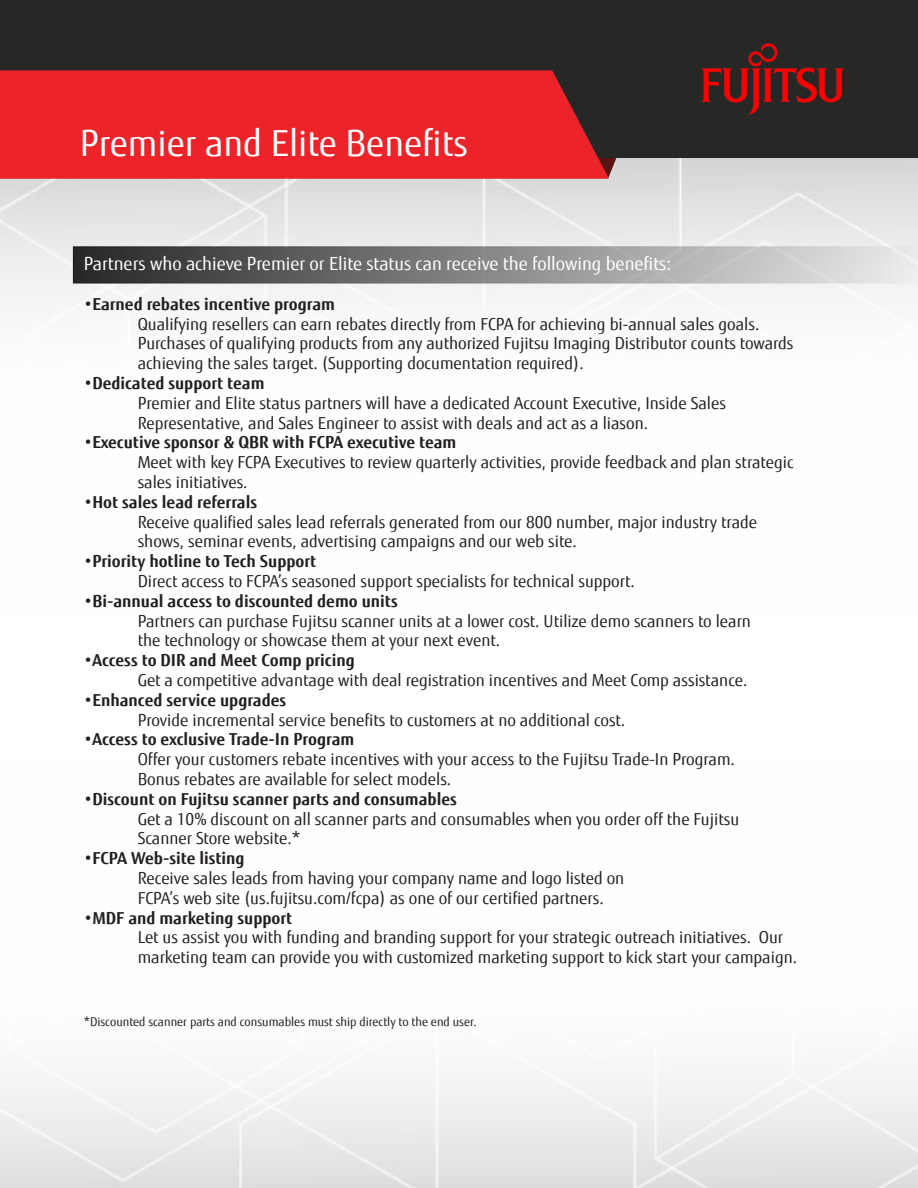
<style>
.page{position:relative;width:918px;height:1188px;background:#fff}
.page>*{position:absolute;margin:0;border:0;box-sizing:border-box;transform-origin:0 0}
.t1{font:36px "Fujitsu Sans";color:#fff}
.t2{font:18px "Fujitsu Sans";color:#fff}
.t3{font:16.5px/19.8px "Fujitsu Sans";color:#231f20}
.t4{font:700 16.5px "Fujitsu Sans";color:#231f20}
.t5{font:12px "Fujitsu Sans";color:#231f20}
.s1{font-weight:400}
</style>
<div class="page">
<svg style="left:73px;top:246px;width:845px;height:38px;background:#8b8b8a"></svg>
<div style="left:0;top:0;width:918px;height:158px;background:#272725"></div>
<img style="left:701px;top:43px;width:143px;height:72px">
<div style="left:0;top:70px;width:609px;height:109px;background:#ec2329"></div>
<p class="t1" style="left:80px;top:121px;width:390px">Premier and Elite Benefits</p>
<p class="t2" style="left:84px;top:253px;width:589px">Partners who achieve Premier or Elite status can receive the following benefits:</p>
<p class="t4" style="left:84px;top:293px;width:253px"><span class="s1">•</span>Earned rebates incentive program</p>
<p class="t3" style="left:138px;top:314px;width:657px">Qualifying resellers can earn rebates directly from FCPA for achieving bi-annual sales goals.<br>Purchases of qualifying products from any authorized Fujitsu Imaging Distributor counts towards achieving the sales target. (Supporting documentation required).</p>
<p class="t4" style="left:84px;top:372px;width:182px"><span class="s1">•</span>Dedicated support team</p>
<p class="t3" style="left:138px;top:393px;width:590px">Premier and Elite status partners will have a dedicated Account Executive, Inside Sales<br>Representative, and Sales Engineer to assist with deals and act as a liason.</p>
<p class="t4" style="left:84px;top:432px;width:374px"><span class="s1">•</span>Executive sponsor &amp; QBR with FCPA executive team</p>
<p class="t3" style="left:138px;top:452px;width:658px">Meet with key FCPA Executives to review quarterly activities, provide feedback and plan strategic sales initiatives.</p>
<p class="t4" style="left:84px;top:491px;width:175px"><span class="s1">•</span>Hot sales lead referrals</p>
<p class="t3" style="left:138px;top:512px;width:621px">Receive qualified sales lead referrals generated from our 800 number, major industry trade shows, seminar events, advertising campaigns and our web site.</p>
<p class="t4" style="left:84px;top:551px;width:234px"><span class="s1">•</span>Priority hotline to Tech Support</p>
<p class="t3" style="left:138px;top:571px;width:499px">Direct access to FCPA’s seasoned support specialists for technical support.</p>
<p class="t4" style="left:84px;top:590px;width:316px"><span class="s1">•</span>Bi-annual access to discounted demo units</p>
<p class="t3" style="left:138px;top:611px;width:615px">Partners can purchase Fujitsu scanner units at a lower cost. Utilize demo scanners to learn the technology or showcase them at your next event.</p>
<p class="t4" style="left:84px;top:650px;width:273px"><span class="s1">•</span>Access to DIR and Meet Comp pricing</p>
<p class="t3" style="left:138px;top:670px;width:611px">Get a competitive advantage with deal registration incentives and Meet Comp assistance.</p>
<p class="t4" style="left:84px;top:689px;width:204px"><span class="s1">•</span>Enhanced service upgrades</p>
<p class="t3" style="left:138px;top:710px;width:489px">Provide incremental service benefits to customers at no additional cost.</p>
<p class="t4" style="left:84px;top:729px;width:272px"><span class="s1">•</span>Access to exclusive Trade-In Program</p>
<p class="t3" style="left:138px;top:749px;width:599px">Offer your customers rebate incentives with your access to the Fujitsu Trade-In Program.<br>Bonus rebates are available for select models.</p>
<p class="t4" style="left:84px;top:788px;width:375px"><span class="s1">•</span>Discount on Fujitsu scanner parts and consumables</p>
<p class="t3" style="left:138px;top:809px;width:603px">Get a 10% discount on all scanner parts and consumables when you order off the Fujitsu<br>Scanner Store website.*</p>
<p class="t4" style="left:84px;top:848px;width:162px"><span class="s1">•</span>FCPA Web-site listing</p>
<p class="t3" style="left:138px;top:868px;width:488px">Receive sales leads from having your company name and logo listed on<br>FCPA’s web site (us.fujitsu.com/fcpa) as one of our certified partners.</p>
<p class="t4" style="left:84px;top:907px;width:210px"><span class="s1">•</span>MDF and marketing support</p>
<p class="t3" style="left:138px;top:928px;width:661px">Let us assist you with funding and branding support for your strategic outreach initiatives. Our marketing team can provide you with customized marketing support to kick start your campaign.</p>
<p class="t5" style="left:84px;top:1014px;width:394px">*Discounted scanner parts and consumables must ship directly to the end user.</p>
</div>
